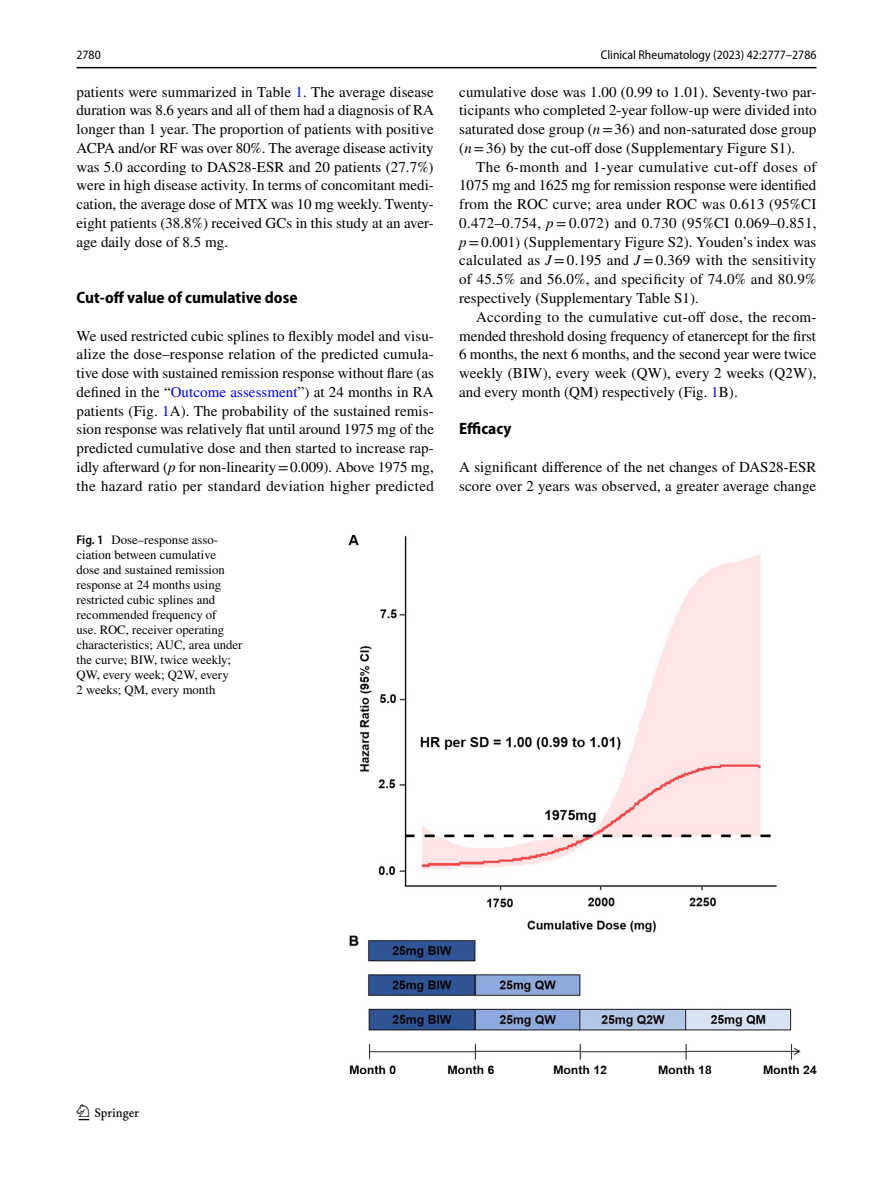
<style>
.page{position:relative;width:893px;height:1187px;background:#fff}
.page>*{position:absolute;margin:0;border:0;box-sizing:border-box;transform-origin:0 0}
.t1{font:22.5px "Springnew Regular 2";color:#000}
.t2{font:700 semi-condensed 16.5px "Myriad Pro";color:#000}
.t3{font:15px/18.8px "STIX";letter-spacing:.005em;color:#000;text-align:justify}
.t4{font:12.75px/15px "STIX";color:#000}
.t5{font:semi-condensed 12.75px "Myriad Pro";color:#000}
.s1{color:#00f}
.s2{font-style:italic}
.s3{font-family:"Myriad Pro";font-weight:600;font-stretch:semi-condensed}
</style>
<div class="page">
<hr style="left:77px;top:67px;width:739px;height:1px;background:#000">
<img style="left:349px;top:534px;width:467px;height:539px">
<p class="t5" style="left:77px;top:48px;width:26px">2780</p>
<p class="t5" style="left:601px;top:48px;width:217px">Clinical Rheumatology (2023) 42:2777–2786</p>
<p class="t3" style="left:77px;top:83px;width:359px">patients were summarized in Table <span class="s1">1</span>. The average disease duration was 8.6 years and all of them had a diagnosis of RA longer than 1 year. The proportion of patients with positive ACPA and/or RF was over 80%. The average disease activity was 5.0 according to DAS28-ESR and 20 patients (27.7%) were in high disease activity. In terms of concomitant medi&shy;cation, the average dose of MTX was 10 mg weekly. Twenty&shy;eight patients (38.8%) received GCs in this study at an aver&shy;age daily dose of 8.5 mg.</p>
<p class="t2" style="left:77px;top:288px;width:222px">Cut‑off value of cumulative dose</p>
<p class="t3" style="left:77px;top:327px;width:359px">We used restricted cubic splines to flexibly model and visu&shy;alize the dose–response relation of the predicted cumula&shy;tive dose with sustained remission response without flare (as defined in the “<span class="s1">Outcome assessment</span>”) at 24 months in RA patients (Fig. <span class="s1">1</span>A). The probability of the sustained remis&shy;sion response was relatively flat until around 1975 mg of the predicted cumulative dose and then started to increase rap&shy;idly afterward (<span class="s2">p</span> for non-linearity=0.009). Above 1975 mg, the hazard ratio per standard deviation higher predicted</p>
<p class="t4" style="left:77px;top:533px;width:167px"><span class="s3">Fig. 1</span> Dose–response asso&shy;ciation between cumulative dose and sustained remission response at 24 months using restricted cubic splines and recommended frequency of<br>use. ROC, receiver operating characteristics; AUC, area under the curve; BIW, twice weekly;<br>QW, every week; Q2W, every<br>2 weeks; QM, every month</p>
<p class="t3" style="left:459px;top:83px;width:359px">cumulative dose was 1.00 (0.99 to 1.01). Seventy-two par&shy;ticipants who completed 2-year follow-up were divided into saturated dose group (<span class="s2">n</span>=36) and non-saturated dose group (<span class="s2">n</span>=36) by the cut-off dose (Supplementary Figure S1).</p>
<p class="t3" style="left:459px;top:158px;width:359px;text-indent:17px">The 6-month and 1-year cumulative cut-off doses of 1075 mg and 1625 mg for remission response were identified from the ROC curve; area under ROC was 0.613 (95%CI 0.472–0.754, <span class="s2">p</span>=0.072) and 0.730 (95%CI 0.069–0.851, <span class="s2">p</span>=0.001) (Supplementary Figure S2). Youden’s index was calculated as <span class="s2">J</span>=0.195 and <span class="s2">J</span>=0.369 with the sensitivity of 45.5% and 56.0%, and specificity of 74.0% and 80.9% respectively (Supplementary Table S1).</p>
<p class="t3" style="left:459px;top:308px;width:359px;text-indent:17px">According to the cumulative cut-off dose, the recom&shy;mended threshold dosing frequency of etanercept for the first 6 months, the next 6 months, and the second year were twice weekly (BIW), every week (QW), every 2 weeks (Q2W), and every month (QM) respectively (Fig. <span class="s1">1</span>B).</p>
<p class="t2" style="left:459px;top:419px;width:54px">Efficacy</p>
<p class="t3" style="left:459px;top:458px;width:359px">A significant difference of the net changes of DAS28-ESR score over 2 years was observed, a greater average change</p>
<h1 class="t1" style="left:79px;top:1104px;width:62px">1 3</h1>
</div>
